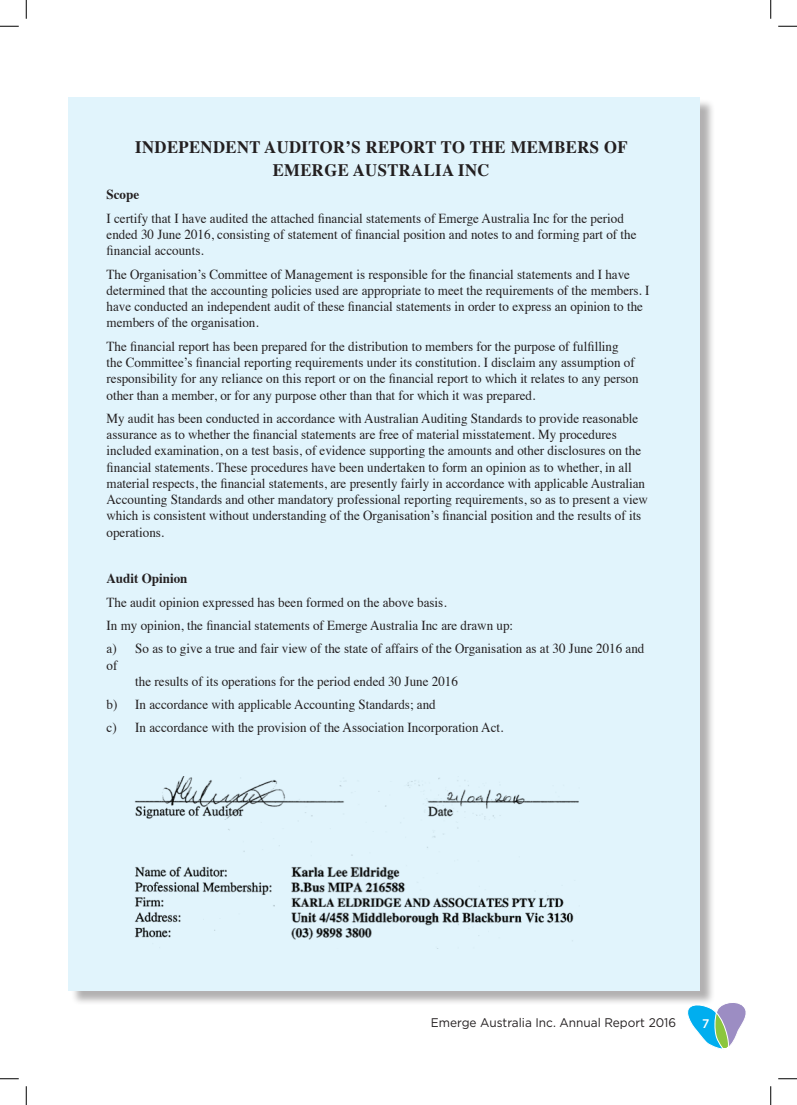
<style>
.page{position:relative;width:797px;height:1105px;background:#fff}
.page>*{position:absolute;margin:0;border:0;box-sizing:border-box;transform-origin:0 0}
.t1{font:700 17.5px/23.4px "Times";letter-spacing:.025em;color:#231f20;text-align:center;scale:.95 1}
.t2{font:13.75px/16.2px "Times";color:#231f20;scale:.95 1}
.t3{font:700 13.75px "Times";color:#231f20;scale:.95 1}
.t4{font:12.5px "Gotham";color:#231f20;scale:.95 1}
.t5{font:500 12.5px "Gotham";color:#fff;scale:.95 1}
</style>
<div class="page">
<svg style="left:687px;top:1003px;width:59px;height:46px"></svg>
<div style="left:71px;top:99px;width:644px;height:907px;background:#231f20;opacity:.35"></div>
<div style="left:69px;top:97px;width:630px;height:893px;background:#e1f4fc"></div>
<img style="left:134px;top:776px;width:445px;height:165px">
<svg style="left:0;top:25px;width:19px;height:2px"></svg>
<svg style="left:778px;top:25px;width:19px;height:2px"></svg>
<svg style="left:0;top:1078px;width:19px;height:1px"></svg>
<svg style="left:778px;top:1078px;width:19px;height:1px"></svg>
<svg style="left:25px;top:0;width:2px;height:19px"></svg>
<svg style="left:25px;top:1086px;width:2px;height:19px"></svg>
<svg style="left:770px;top:0;width:1px;height:19px"></svg>
<svg style="left:770px;top:1086px;width:1px;height:19px"></svg>
<p class="t1" style="left:135px;top:133px;width:519px">INDEPENDENT AUDITOR’S REPORT TO THE MEMBERS OF<br>EMERGE AUSTRALIA INC</p>
<p class="t3" style="left:106px;top:182px;width:36px">Scope</p>
<p class="t2" style="left:106px;top:209px;width:559px">I certify that I have audited the attached financial statements of Emerge Australia Inc for the period ended 30 June 2016, consisting of statement of financial position and notes to and forming part of the financial accounts.</p>
<p class="t2" style="left:106px;top:265px;width:573px">The Organisation’s Committee of Management is responsible for the financial statements and I have determined that the accounting policies used are appropriate to meet the requirements of the members. I have conducted an independent audit of these financial statements in order to express an opinion to the members of the organisation.</p>
<p class="t2" style="left:106px;top:337px;width:561px">The financial report has been prepared for the distribution to members for the purpose of fulfilling<br>the Committee’s financial reporting requirements under its constitution. I disclaim any assumption of responsibility for any reliance on this report or on the financial report to which it relates to any person other than a member, or for any purpose other than that for which it was prepared.</p>
<p class="t2" style="left:106px;top:409px;width:571px">My audit has been conducted in accordance with Australian Auditing Standards to provide reasonable assurance as to whether the financial statements are free of material misstatement. My procedures included examination, on a test basis, of evidence supporting the amounts and other disclosures on the financial statements. These procedures have been undertaken to form an opinion as to whether, in all material respects, the financial statements, are presently fairly in accordance with applicable Australian Accounting Standards and other mandatory professional reporting requirements, so as to present a view which is consistent without understanding of the Organisation’s financial position and the results of its operations.</p>
<p class="t3" style="left:106px;top:565px;width:87px">Audit Opinion</p>
<p class="t2" style="left:106px;top:589px;width:567px;line-height:23.4px">The audit opinion expressed has been formed on the above basis.<br>In my opinion, the financial statements of Emerge Australia Inc are drawn up:<br>a) So as to give a true and fair view of the state of affairs of the Organisation as at 30 June 2016 and</p>
<p class="t2" style="left:106px;top:656px;width:13px">of</p>
<p class="t2" style="left:106px;top:668px;width:419px;line-height:23.4px;text-indent:29px">the results of its operations for the period ended 30 June 2016<br>b) In accordance with applicable Accounting Standards; and<br>c) In accordance with the provision of the Association Incorporation Act.</p>
<p class="t4" style="left:431px;top:1016px;width:260px">Emerge Australia Inc. Annual Report 2016</p>
<p class="t5" style="left:702px;top:1016px;width:9px">7</p>
</div>
